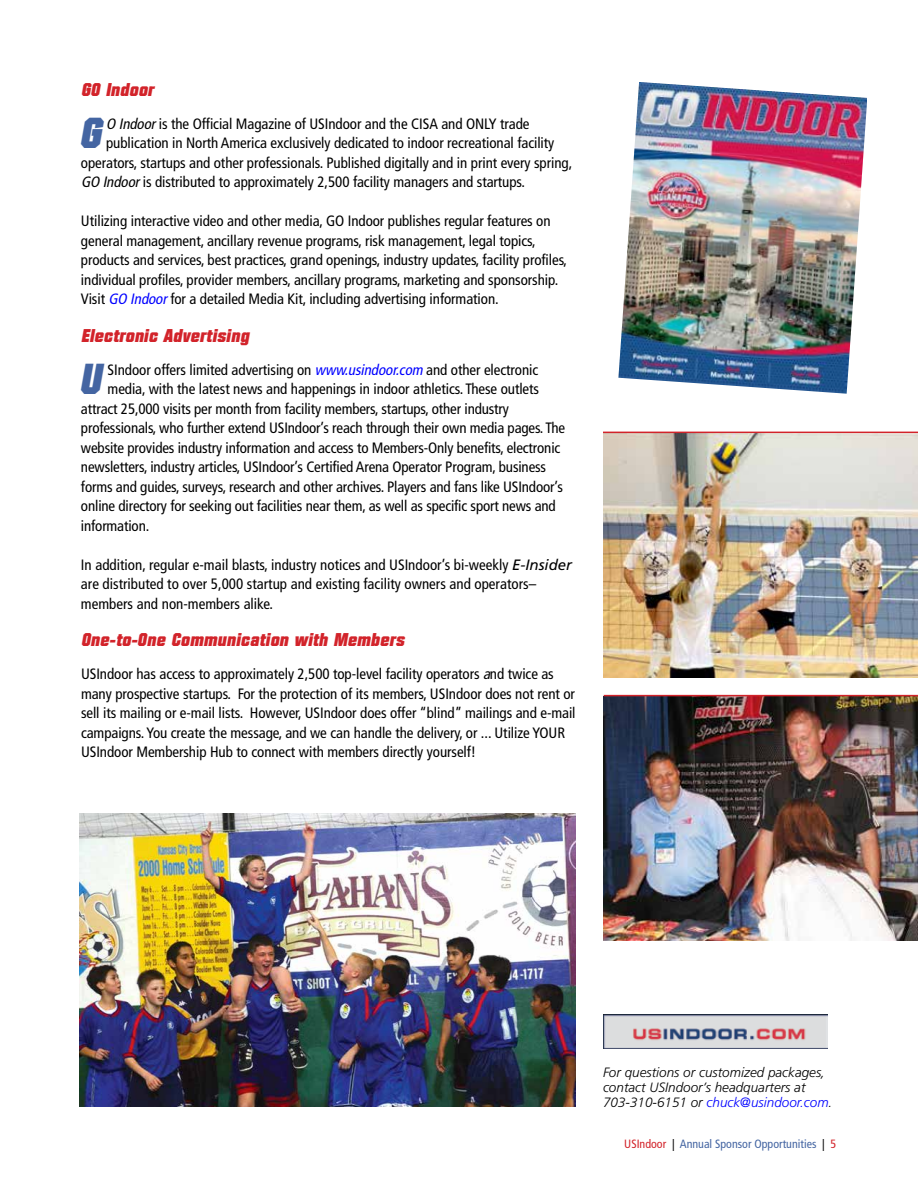
<style>
.page{position:relative;width:918px;height:1188px;background:#fff}
.page>*{position:absolute;margin:0;border:0;box-sizing:border-box;transform-origin:0 0}
.t1{font:42.15px "Diamond Ital";color:#4465a2}
.t2{font:18px "Diamond Ital";letter-spacing:.025em;color:#d2232a}
.t3{font:condensed 15px/19.5px "Frutiger";letter-spacing:-.005em;color:#000}
.t4{font:italic 300 13.5px/15px "Frutiger";color:#000}
.t5{font:condensed 12px "Frutiger";color:#4465a2}
.s1{font-style:italic}
.s2{font-style:italic;color:#00f}
.s3{font-style:italic;font-stretch:normal}
.s4{color:#00f}
.s5{color:#d2232a}
.s6{color:#000}
</style>
<div class="page">
<img style="left:79px;top:813px;width:497px;height:294px">
<img style="left:618px;top:82px;width:249px;height:312px">
<img style="left:603px;top:696px;width:315px;height:244px">
<img style="left:603px;top:1014px;width:224px;height:35px">
<img style="left:603px;top:433px;width:315px;height:245px">
<hr style="left:603px;top:432px;width:315px;height:1px;background:#d2232a">
<hr style="left:604px;top:695px;width:314px;height:1px;background:#d2232a">
<p class="t2" style="left:81px;top:81px;width:74px">GO Indoor</p>
<h1 class="t1" style="left:79px;top:113px;width:23px">G</h1>
<p class="t3" style="left:106px;top:114px;width:425px"><span class="s1">O Indoor</span>is the Official Magazine of USIndoor and the CISA and ONLY trade</p>
<p class="t3" style="left:106px;top:133px;width:450px">publication in North America exclusively dedicated to indoor recreational facility</p>
<p class="t3" style="left:81px;top:153px;width:493px">operators, startups and other professionals. Published digitally and in print every spring,</p>
<p class="t3" style="left:81px;top:172px;width:446px"><span class="s1">GO Indoor</span>is distributed to approximately 2,500 facility managers and startups.</p>
<p class="t3" style="left:81px;top:211px;width:488px">Utilizing interactive video and other media, GO Indoor publishes regular features on general management, ancillary revenue programs, risk management, legal topics, products and services, best practices, grand openings, industry updates, facility profiles, individual profiles, provider members, ancillary programs, marketing and sponsorship.<br>Visit <span class="s2">GO Indoor</span>for a detailed Media Kit, including advertising information.</p>
<p class="t2" style="left:81px;top:327px;width:169px">Electronic Advertising</p>
<h1 class="t1" style="left:79px;top:359px;width:23px">U</h1>
<p class="t3" style="left:108px;top:360px;width:432px">SIndoor offers limited advertising on <span class="s2">www.usindoor.com</span> and other electronic</p>
<p class="t3" style="left:108px;top:379px;width:433px">media, with the latest news and happenings in indoor athletics. These outlets</p>
<p class="t3" style="left:81px;top:399px;width:430px">attract 25,000 visits per month from facility members, startups, other industry</p>
<p class="t3" style="left:81px;top:418px;width:486px">professionals, who further extend USIndoor’s reach through their own media pages. The</p>
<p class="t3" style="left:81px;top:438px;width:481px">website provides industry information and access to Members-Only benefits, electronic</p>
<p class="t3" style="left:81px;top:457px;width:467px">newsletters, industry articles, USIndoor’s Certified Arena Operator Program, business</p>
<p class="t3" style="left:81px;top:477px;width:483px">forms and guides, surveys, research and other archives. Players and fans like USIndoor’s</p>
<p class="t3" style="left:81px;top:496px;width:476px">online directory for seeking out facilities near them, as well as specific sport news and</p>
<p class="t3" style="left:81px;top:516px;width:70px">information.</p>
<p class="t3" style="left:81px;top:555px;width:493px">In addition, regular e-mail blasts, industry notices and USIndoor’s bi-weekly <span class="s3">E-Insider </span>are distributed to over 5,000 startup and existing facility owners and operators– members and non-members alike.</p>
<p class="t2" style="left:81px;top:631px;width:325px">One-to-One Communication with Members</p>
<p class="t3" style="left:81px;top:664px;width:496px">USIndoor has access to approximately 2,500 top-level facility operators <span class="s1">a</span>nd twice as many prospective startups. For the protection of its members, USIndoor does not rent or sell its mailing or e-mail lists. However, USIndoor does offer “blind” mailings and e-mail campaigns. You create the message, and we can handle the delivery, or ... Utilize YOUR USIndoor Membership Hub to connect with members directly yourself!</p>
<p class="t4" style="left:603px;top:1065px;width:231px">For questions or customized packages, contact USIndoor’s headquarters at<br>703-310-6151 or <span class="s4">chuck@usindoor.com</span>.</p>
<p class="t5" style="left:624px;top:1137px;width:214px"><span class="s5">USIndoor</span> <span class="s6">|</span> Annual Sponsor Opportunities <span class="s6">|</span> <span class="s5">5</span></p>
</div>
